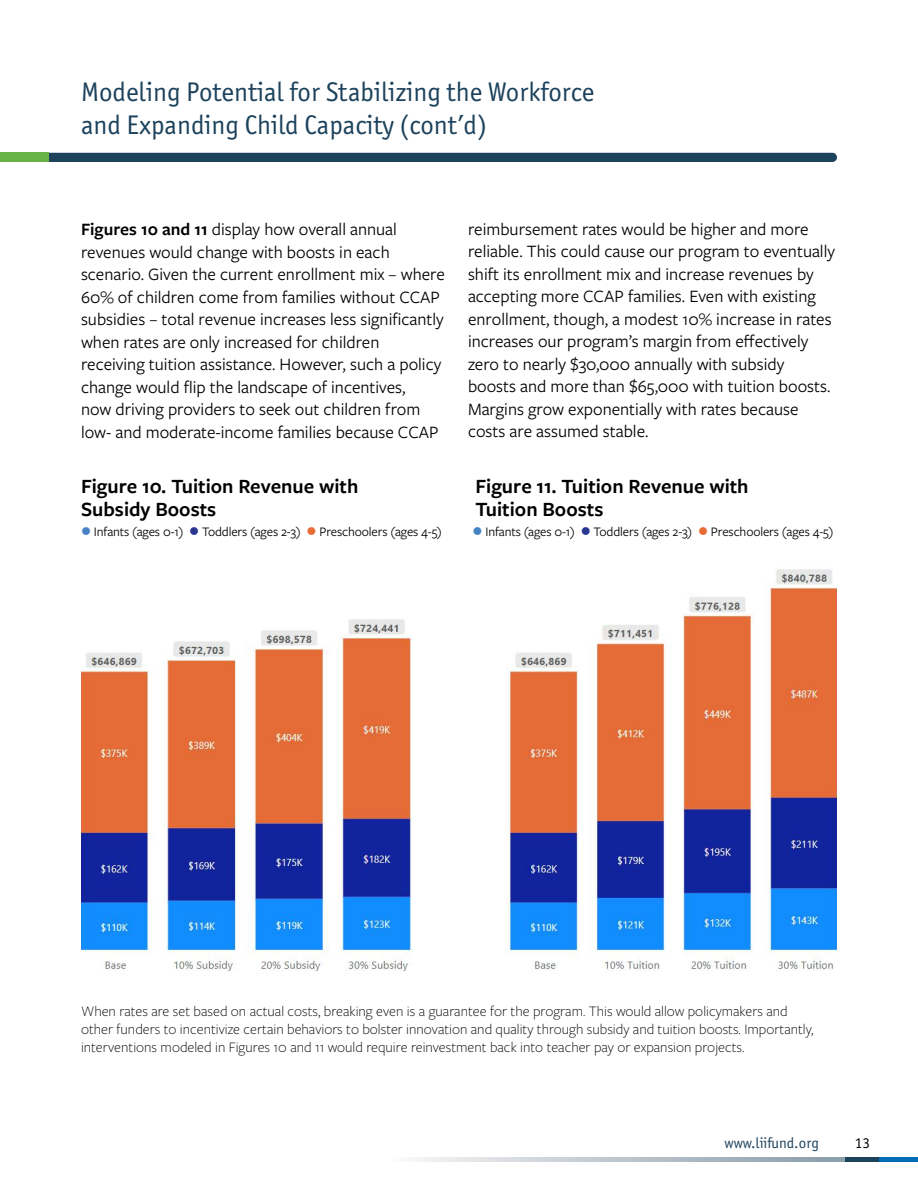
<style>
.page{position:relative;width:918px;height:1188px;background:#fff}
.page>*{position:absolute;margin:0;border:0;box-sizing:border-box;transform-origin:0 0}
.t1{font:27px/33px "Officina Sans ITC Pro";color:#1c425c}
.t2{font:600 21px/22.5px "Freight Sans Pro";color:#000}
.t3{font:18px/22.5px "Freight Sans Pro";color:#000}
.t4{font:300 15px/18px "Freight Sans Pro";color:#000}
.t5{font:15px "Officina Sans ITC Pro";color:#1c425c}
.t6{font:15px "Officina Sans ITC Pro";color:#000}
.t7{font:13.5px "Freight Sans Pro";letter-spacing:-.01em;color:#000}
.s1{font-weight:600}
.s2{color:#4783c4}
.s3{color:#293790}
.s4{color:#e76c35}
</style>
<div class="page">
<div style="left:846px;top:1157px;width:72px;height:5px;background:#006db6"></div>
<svg style="left:415px;top:1157px;width:431px;height:5px;background:#bbc5cd"></svg>
<div style="left:846px;top:1157px;width:33px;height:5px;background:#1c425c"></div>
<img style="left:81px;top:569px;width:756px;height:402px">
<div style="left:41px;top:153px;width:796px;height:9px;background:#1c425c;border-radius:5px"></div>
<div style="left:0;top:153px;width:49px;height:9px;background:#67b346"></div>
<h1 class="t1" style="left:81px;top:75px;width:515px">Modeling Potential for Stabilizing the Workforce and Expanding Child Capacity (cont’d)</h1>
<p class="t3" style="left:81px;top:217px;width:365px"><span class="s1">Figures 10 and 11</span> display how overall annual revenues would change with boosts in each scenario. Given the current enrollment mix – where 60% of children come from families without CCAP subsidies – total revenue increases less significantly when rates are only increased for children receiving tuition assistance. However, such a policy change would flip the landscape of incentives,<br>now driving providers to seek out children from low- and moderate-income families because CCAP</p>
<p class="t3" style="left:468px;top:217px;width:369px">reimbursement rates would be higher and more reliable. This could cause our program to eventually shift its enrollment mix and increase revenues by accepting more CCAP families. Even with existing enrollment, though, a modest 10% increase in rates increases our program’s margin from effectively zero to nearly $30,000 annually with subsidy boosts and more than $65,000 with tuition boosts.<br>Margins grow exponentially with rates because costs are assumed stable.</p>
<p class="t2" style="left:81px;top:474px;width:279px">Figure 10. Tuition Revenue with<br>Subsidy Boosts</p>
<p class="t2" style="left:476px;top:474px;width:275px">Figure 11. Tuition Revenue with<br>Tuition Boosts</p>
<p class="t7" style="left:81px;top:523px;width:362px"><span class="s2">●</span> Infants (ages 0-1) <span class="s3">●</span> Toddlers (ages 2-3) <span class="s4">●</span> Preschoolers (ages 4-5)</p>
<p class="t7" style="left:473px;top:523px;width:362px"><span class="s2">●</span> Infants (ages 0-1) <span class="s3">●</span> Toddlers (ages 2-3) <span class="s4">●</span> Preschoolers (ages 4-5)</p>
<p class="t4" style="left:81px;top:1002px;width:734px">When rates are set based on actual costs, breaking even is a guarantee for the program. This would allow policymakers and other funders to incentivize certain behaviors to bolster innovation and quality through subsidy and tuition boosts. Importantly, interventions modeled in Figures 10 and 11 would require reinvestment back into teacher pay or expansion projects.</p>
<p class="t5" style="left:725px;top:1134px;width:96px">www.liifund.org</p>
<p class="t6" style="left:855px;top:1134px;width:16px">13</p>
</div>
